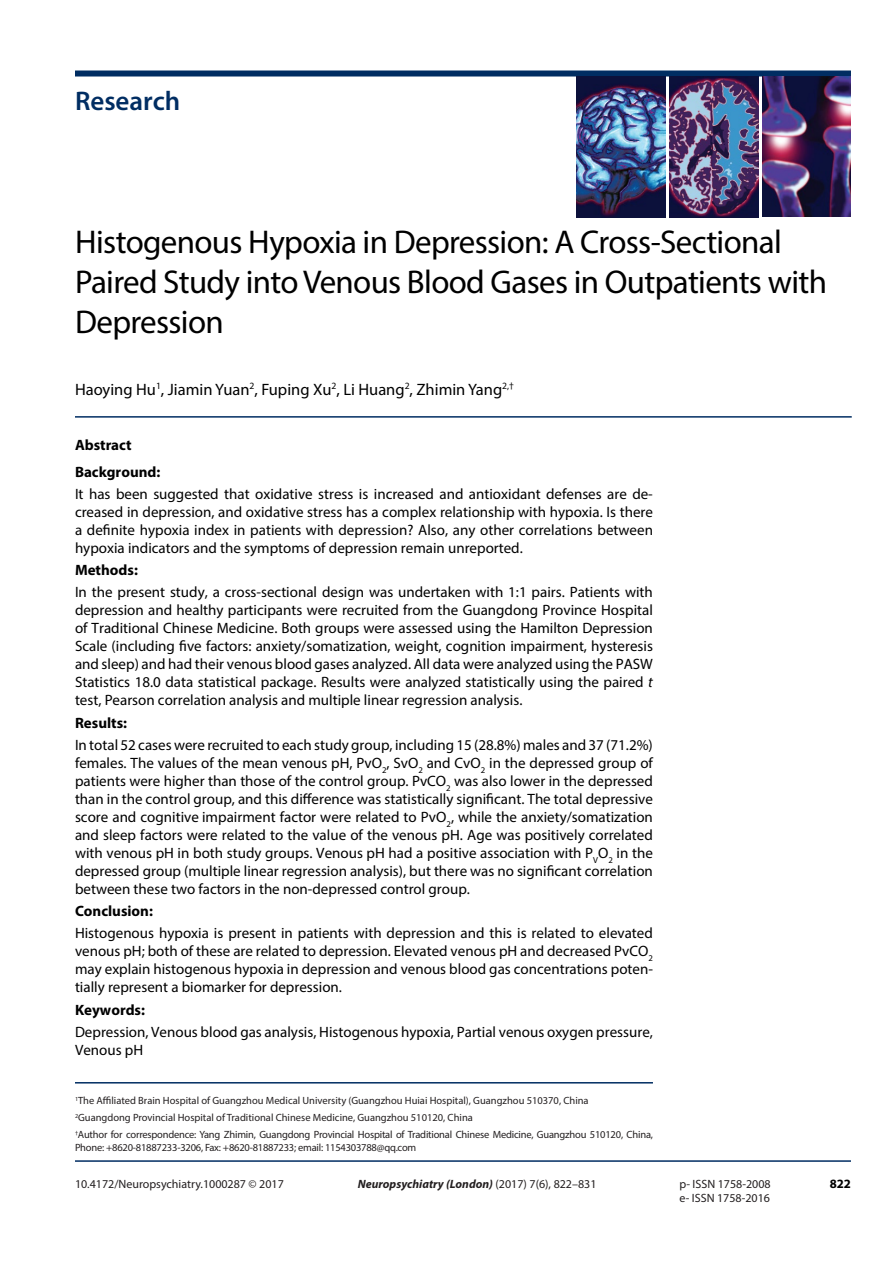
<style>
.page{position:relative;width:893px;height:1263px;background:#fff}
.page>*{position:absolute;margin:0;border:0;box-sizing:border-box;transform-origin:0 0}
.t1{font:33px/39.6px "Myriad Pro";letter-spacing:-.02em;color:#000}
.t2{font:600 27px "Myriad Pro";color:#002d62}
.t3{font:16.5px "Myriad Pro";color:#000}
.t4{font:15px/18px "Myriad Pro";color:#000;text-align:justify}
.t5{font:700 15px/26.5px "Myriad Pro";color:#000}
.t6{font:700 12.75px "Myriad Pro";color:#000}
.t7{font:12px/14.4px "Myriad Pro";color:#231f20}
.t8{font:italic 700 12px "Myriad Pro";color:#231f20}
.t9{font:10.5px/16.8px "Myriad Pro";letter-spacing:-.01em;color:#231f20}
.s1{font-style:italic}
.s2{font-weight:400;font-style:normal}
</style>
<div class="page">
<div style="left:75px;top:71px;width:776px;height:6px;background:#002d62"></div>
<img style="left:576px;top:77px;width:89px;height:141px">
<img style="left:669px;top:77px;width:89px;height:140px">
<img style="left:763px;top:77px;width:88px;height:140px">
<hr style="left:75px;top:1160px;width:776px;height:2px;background:#002d62">
<hr style="left:75px;top:1082px;width:578px;height:1px;background:#002d62">
<hr style="left:75px;top:416px;width:777px;height:2px;background:#002d62">
<h2 class="t2" style="left:75px;top:84px;width:107px">Research</h2>
<h1 class="t1" style="left:75px;top:222px;width:753px">Histogenous Hypoxia in Depression: A Cross-Sectional<br>Paired Study into Venous Blood Gases in Outpatients with<br>Depression</h1>
<p class="t3" style="left:75px;top:379px;width:440px">Haoying Hu<sup>1</sup>, Jiamin Yuan<sup>2</sup>, Fuping Xu<sup>2</sup>, Li Huang<sup>2</sup>, Zhimin Yang<sup>2,†</sup></p>
<p class="t5" style="left:75px;top:431px;width:87px">Abstract<br>Background:</p>
<p class="t4" style="left:75px;top:485px;width:579px">It has been suggested that oxidative stress is increased and antioxidant defenses are de&shy;creased in depression, and oxidative stress has a complex relationship with hypoxia. Is there a definite hypoxia index in patients with depression? Also, any other correlations between hypoxia indicators and the symptoms of depression remain unreported.</p>
<p class="t5" style="left:75px;top:556px;width:64px">Methods:</p>
<p class="t4" style="left:75px;top:583px;width:579px">In the present study, a cross-sectional design was undertaken with 1:1 pairs. Patients with depression and healthy participants were recruited from the Guangdong Province Hospital of Traditional Chinese Medicine. Both groups were assessed using the Hamilton Depression Scale (including five factors: anxiety/somatization, weight, cognition impairment, hysteresis and sleep) and had their venous blood gases analyzed. All data were analyzed using the PASW Statistics 18.0 data statistical package. Results were analyzed statistically using the paired <span class="s1">t </span>test, Pearson correlation analysis and multiple linear regression analysis.</p>
<p class="t5" style="left:75px;top:709px;width:54px">Results:</p>
<p class="t4" style="left:75px;top:736px;width:579px">In total 52 cases were recruited to each study group, including 15 (28.8%) males and 37 (71.2%) females. The values of the mean venous pH, PvO<sub>2</sub>, SvO<sub>2</sub> and CvO<sub>2</sub> in the depressed group of patients were higher than those of the control group. PvCO<sub>2</sub> was also lower in the depressed than in the control group, and this difference was statistically significant. The total depressive score and cognitive impairment factor were related to PvO<sub>2</sub>, while the anxiety/somatization and sleep factors were related to the value of the venous pH. Age was positively correlated with venous pH in both study groups. Venous pH had a positive association with P<sub>V</sub>O<sub>2</sub> in the depressed group (multiple linear regression analysis), but there was no significant correlation between these two factors in the non-depressed control group.</p>
<p class="t5" style="left:75px;top:897px;width:79px">Conclusion:</p>
<p class="t4" style="left:75px;top:924px;width:579px">Histogenous hypoxia is present in patients with depression and this is related to elevated venous pH; both of these are related to depression. Elevated venous pH and decreased PvCO<sub>2 </sub>may explain histogenous hypoxia in depression and venous blood gas concentrations poten&shy;tially represent a biomarker for depression.</p>
<p class="t5" style="left:75px;top:996px;width:72px">Keywords:</p>
<p class="t4" style="left:75px;top:1023px;width:579px">Depression, Venous blood gas analysis, Histogenous hypoxia, Partial venous oxygen pressure,<br>Venous pH</p>
<p class="t9" style="left:75px;top:1092px;width:579px"><sup>1</sup>The Affiliated Brain Hospital of Guangzhou Medical University (Guangzhou Huiai Hospital), Guangzhou 510370, China<br><sup>2</sup>Guangdong Provincial Hospital of Traditional Chinese Medicine, Guangzhou 510120, China<br><sup>†</sup>Author for correspondence: Yang Zhimin, Guangdong Provincial Hospital of Traditional Chinese Medicine, Guangzhou 510120, China,</p>
<p class="t9" style="left:75px;top:1138px;width:343px">Phone: +8620-81887233-3206, Fax: +8620-81887233; email: 1154303788@qq.com</p>
<p class="t7" style="left:75px;top:1176px;width:210px">10.4172/Neuropsychiatry.1000287 © 2017</p>
<p class="t7" style="left:679px;top:1176px;width:93px">p- ISSN 1758-2008 e- ISSN 1758-2016</p>
<p class="t8" style="left:358px;top:1176px;width:240px">Neuropsychiatry (London) <span class="s2">(2017) 7(6), 822–831</span></p>
<p class="t6" style="left:830px;top:1176px;width:23px">822</p>
</div>
